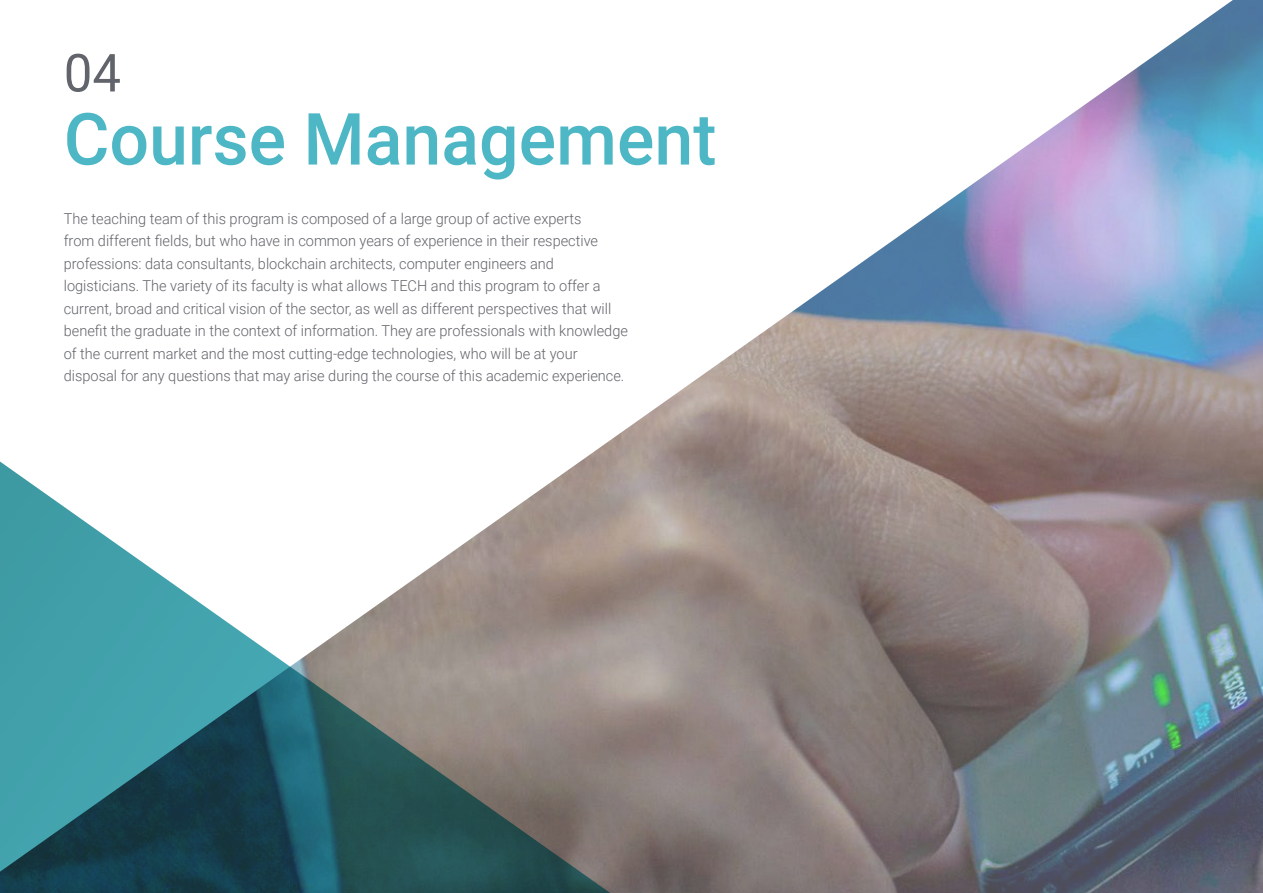
<style>
.page{position:relative;width:1263px;height:893px;background:#fff}
.page>*{position:absolute;margin:0;border:0;box-sizing:border-box;transform-origin:0 0}
.t1{font:500 72px "Roboto";color:#4db7c5}
.t2{font:52.5px "Roboto";color:#61646a}
.t3{font:300 15px/22.5px "Roboto";color:#61646a}
</style>
<div class="page">
<img style="left:602px;top:0;width:661px;height:893px">
<svg style="left:0;top:446px;width:640px;height:447px"></svg>
<h2 class="t2" style="left:64px;top:36px;width:59px">04</h2>
<h1 class="t1" style="left:64px;top:89px;width:654px">Course Management</h1>
<p class="t3" style="left:64px;top:207px;width:566px">The teaching team of this program is composed of a large group of active experts<br>from different fields, but who have in common years of experience in their respective professions: data consultants, blockchain architects, computer engineers and logisticians. The variety of its faculty is what allows TECH and this program to offer a current, broad and critical vision of the sector, as well as different perspectives that will benefit the graduate in the context of information. They are professionals with knowledge of the current market and the most cutting-edge technologies, who will be at your disposal for any questions that may arise during the course of this academic experience.</p>
</div>
